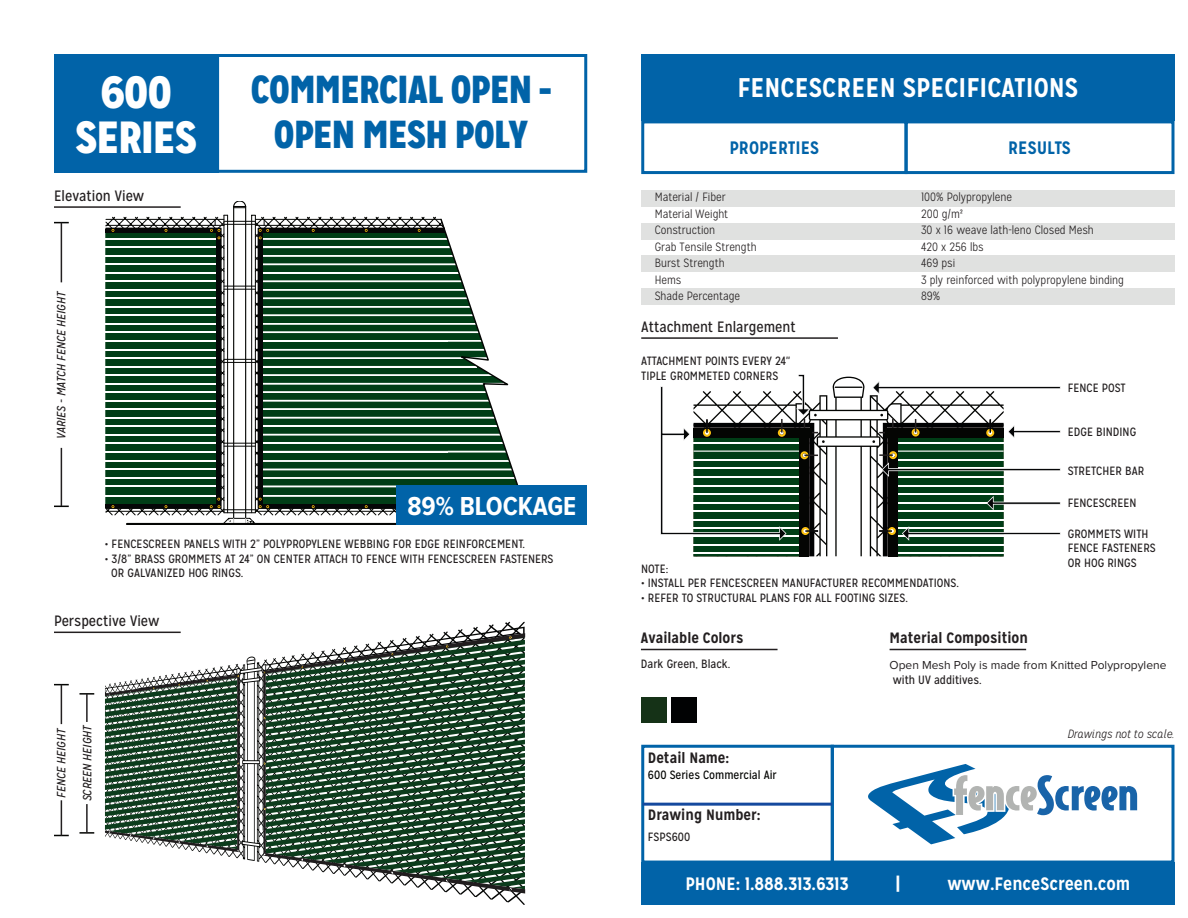
<style>
.page{position:relative;width:1188px;height:918px;background:#fff}
.page>*{position:absolute;margin:0;border:0;box-sizing:border-box;transform-origin:0 0}
.t1{font:900 45px/45px "Mission Gothic";color:#fff;text-align:center}
.t2{font:900 39px/45px "Mission Gothic";color:#0163a8;text-align:center}
.t3{font:700 27px "Mission Gothic";color:#fff}
.t4{font:700 condensed 27px "Proxima Nova";color:#fff}
.t5{font:700 18px "Mission Gothic";color:#fff}
.t6{font:700 18px "Mission Gothic";color:#0163a8}
.t7{font:700 15px "Mission Gothic";color:#231f20}
.t8{font:15px "Mission Gothic";color:#231f20}
.t9{font:12px/14.4px "Mission Gothic";color:#231f20}
.t10{font:300 12px/16.5px "Mission Gothic";color:#231f20}
.t11{font:italic 12px/25.8px "Mission Gothic";color:#231f20}
.t12{font:12px "Proxima Nova";color:#231f20}
.t13{font:12px "Mission Gothic";color:#040503}
.t14{font:italic 300 12px "Mission Gothic";color:#231f20}
</style>
<div class="page">
<svg style="left:105px;top:622px;width:420px;height:283px"></svg>
<svg style="left:263px;top:633px;width:262px;height:261px"></svg>
<svg style="left:105px;top:636px;width:420px;height:253px"></svg>
<svg style="left:233px;top:201px;width:14px;height:7px"></svg>
<hr style="left:245px;top:206px;width:1px;height:312px;background:#040503">
<hr style="left:233px;top:206px;width:1px;height:312px;background:#040503">
<svg style="left:825px;top:377px;width:179px;height:179px"></svg>
<svg style="left:835px;top:387px;width:27px;height:1px"></svg>
<div style="left:641px;top:745px;width:193px;height:119px;border:3px solid #0163a8"></div>
<div style="left:831px;top:745px;width:343px;height:119px;border:3px solid #0163a8"></div>
<hr style="left:643px;top:803px;width:189px;height:3px;background:#15499e">
<div style="left:216px;top:54px;width:371px;height:119px;border:3px solid #0163a8"></div>
<div style="left:641px;top:862px;width:533px;height:42px;background:#0163a8"></div>
<hr style="left:54px;top:206px;width:127px;height:2px;background:#231f20">
<div style="left:54px;top:54px;width:164px;height:119px;background:#0163a8"></div>
<svg style="left:54px;top:222px;width:15px;height:1px"></svg>
<hr style="left:61px;top:223px;width:1px;height:59px;background:#231f20">
<svg style="left:54px;top:506px;width:15px;height:1px"></svg>
<hr style="left:61px;top:448px;width:1px;height:58px;background:#231f20">
<hr style="left:54px;top:632px;width:127px;height:1px;background:#231f20">
<hr style="left:641px;top:337px;width:197px;height:2px;background:#231f20">
<svg style="left:872px;top:380px;width:189px;height:15px"></svg>
<svg style="left:54px;top:684px;width:15px;height:1px"></svg>
<hr style="left:61px;top:685px;width:1px;height:39px;background:#231f20">
<svg style="left:54px;top:835px;width:15px;height:1px"></svg>
<hr style="left:61px;top:800px;width:1px;height:36px;background:#231f20">
<svg style="left:79px;top:693px;width:15px;height:2px"></svg>
<hr style="left:86px;top:694px;width:2px;height:28px;background:#231f20">
<svg style="left:79px;top:832px;width:15px;height:2px"></svg>
<hr style="left:86px;top:804px;width:2px;height:29px;background:#231f20">
<div style="left:641px;top:54px;width:533px;height:66px;background:#0163a8"></div>
<div style="left:905px;top:120px;width:269px;height:54px;border:3px solid #0163a8"></div>
<div style="left:641px;top:120px;width:267px;height:54px;border:3px solid #0163a8"></div>
<hr style="left:641px;top:649px;width:137px;height:1px;background:#231f20">
<hr style="left:890px;top:649px;width:136px;height:1px;background:#231f20">
<div style="left:641px;top:698px;width:26px;height:25px;background:#153217"></div>
<div style="left:671px;top:698px;width:26px;height:25px;background:#010203"></div>
<svg style="left:868px;top:764px;width:269px;height:80px"></svg>
<div style="left:397px;top:485px;width:190px;height:39px;background:#0163a8"></div>
<svg style="left:105px;top:214px;width:414px;height:310px"></svg>
<svg style="left:660px;top:374px;width:165px;height:182px"></svg>
<svg style="left:872px;top:414px;width:189px;height:142px"></svg>
<div style="left:641px;top:289px;width:533px;height:16px;background:#e0e1e0"></div>
<div style="left:641px;top:256px;width:533px;height:16px;background:#e0e1e0"></div>
<div style="left:641px;top:223px;width:533px;height:16px;background:#e0e1e0"></div>
<div style="left:641px;top:190px;width:533px;height:16px;background:#e0e1e0"></div>
<h1 class="t1" style="left:76px;top:69px;width:123px">600<br>SERIES</h1>
<p class="t8" style="left:54px;top:187px;width:92px">Elevation View</p>
<p class="t11" style="left:49px;top:439px;width:149px;rotate:-90deg">VARIES - MATCH FENCE HEIGHT</p>
<h2 class="t2" style="left:251px;top:67px;width:302px">COMMERCIAL OPEN -<br>OPEN MESH POLY</h2>
<h3 class="t4" style="left:407px;top:491px;width:170px">89% BLOCKAGE</h3>
<p class="t9" style="left:105px;top:537px;width:422px">• FENCESCREEN PANELS WITH 2” POLYPROPYLENE WEBBING FOR EDGE REINFORCEMENT.</p>
<p class="t9" style="left:111px;top:551px;width:444px;text-indent:-6px">• 3/8” BRASS GROMMETS AT 24” ON CENTER ATTACH TO FENCE WITH FENCESCREEN FASTENERS<br>OR GALVANIZED HOG RINGS.</p>
<p class="t8" style="left:54px;top:612px;width:107px">Perspective View</p>
<p class="t11" style="left:49px;top:801px;width:78px;rotate:-90deg">FENCE HEIGHT<br>SCREEN HEIGHT</p>
<h3 class="t3" style="left:737px;top:71px;width:343px">FENCESCREEN SPECIFICATIONS</h3>
<h3 class="t6" style="left:730px;top:136px;width:91px">PROPERTIES</h3>
<h3 class="t6" style="left:1008px;top:136px;width:64px">RESULTS</h3>
<p class="t10" style="left:655px;top:189px;width:103px">Material / Fiber<br>Material Weight<br>Construction<br>Grab Tensile Strength<br>Burst Strength<br>Hems<br>Shade Percentage</p>
<p class="t10" style="left:921px;top:189px;width:205px">100% Polypropylene<br>200 g/m²<br>30 x 16 weave lath-leno Closed Mesh<br>420 x 256 lbs<br>469 psi<br>3 ply reinforced with polypropylene binding<br>89%</p>
<p class="t8" style="left:641px;top:318px;width:156px">Attachment Enlargement</p>
<p class="t9" style="left:641px;top:354px;width:151px">ATTACHMENT POINTS EVERY 24''<br>TIPLE GROMMETED CORNERS</p>
<p class="t9" style="left:641px;top:562px;width:29px">NOTE:</p>
<p class="t9" style="left:641px;top:576px;width:319px">• INSTALL PER FENCESCREEN MANUFACTURER RECOMMENDATIONS.</p>
<p class="t9" style="left:641px;top:590px;width:268px">• REFER TO STRUCTURAL PLANS FOR ALL FOOTING SIZES.</p>
<p class="t9" style="left:1068px;top:381px;width:59px">FENCE POST</p>
<p class="t9" style="left:1068px;top:424px;width:70px">EDGE BINDING</p>
<p class="t9" style="left:1068px;top:463px;width:78px">STRETCHER BAR</p>
<p class="t9" style="left:1068px;top:496px;width:70px">FENCESCREEN</p>
<p class="t9" style="left:1068px;top:527px;width:89px">GROMMETS WITH<br>FENCE FASTENERS<br>OR HOG RINGS</p>
<p class="t7" style="left:641px;top:629px;width:104px">Available Colors</p>
<p class="t9" style="left:641px;top:657px;width:91px">Dark Green, Black.</p>
<p class="t7" style="left:648px;top:748px;width:83px">Detail Name:</p>
<p class="t13" style="left:648px;top:767px;width:130px">600 Series Commercial Air</p>
<p class="t7" style="left:648px;top:805px;width:114px">Drawing Number:</p>
<p class="t9" style="left:648px;top:830px;width:44px">FSPS600</p>
<p class="t7" style="left:890px;top:629px;width:140px">Material Composition</p>
<p class="t12" style="left:890px;top:658px;width:278px">Open Mesh Poly is made from Knitted Polypropylene</p>
<p class="t9" style="left:893px;top:672px;width:91px">with UV additives.</p>
<p class="t14" style="left:1068px;top:727px;width:108px">Drawings not to scale.</p>
<h3 class="t5" style="left:685px;top:872px;width:165px">PHONE: 1.888.313.6313</h3>
<h3 class="t5" style="left:896px;top:872px;width:7px">|</h3>
<h3 class="t5" style="left:947px;top:872px;width:184px">www.FenceScreen.com</h3>
</div>
